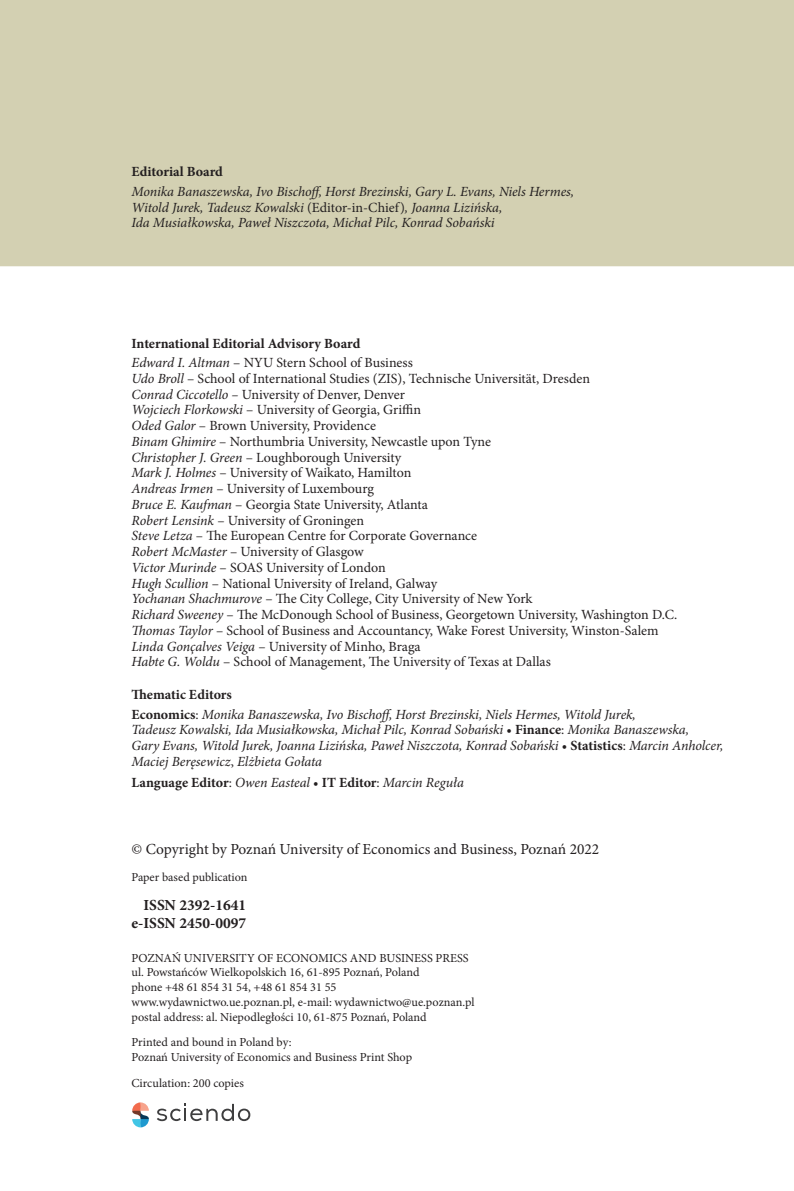
<style>
.page{position:relative;width:794px;height:1191px;background:#fff}
.page>*{position:absolute;margin:0;border:0;box-sizing:border-box;transform-origin:0 0}
.t1{font:15.4px "Minion Pro";letter-spacing:-.005em;color:#231f20}
.t2{font:700 15.4px/18.4px "Minion Pro";color:#231f20}
.t3{font:14px/15.8px "Minion Pro";letter-spacing:-.005em;color:#231f20}
.t4{font:italic 14px/15.8px "Minion Pro";letter-spacing:-.01em;color:#231f20}
.t5{font:700 14px/19.4px "Minion Pro";color:#231f20}
.t6{font:12.25px/14.7px "Minion Pro";color:#231f20}
.t7{font:12.08px "Minion Pro";color:#231f20}
.s1{font-style:normal}
.s2{font-weight:400;font-style:italic}
.s3{font-weight:400}
.s4{font-style:italic}
.s5{font-weight:700;font-style:normal}
.s6{color:#fff}
</style>
<div class="page">
<div style="left:0;top:0;width:794px;height:266px;background:#d3d0b2"></div>
<svg style="left:132px;top:1102px;width:17px;height:25px"></svg>
<svg style="left:157px;top:1103px;width:93px;height:18px"></svg>
<p class="t5" style="left:131px;top:162px;width:93px">Editorial Board</p>
<p class="t4" style="left:131px;top:183px;width:444px">Monika Banaszewska, Ivo Bischoff, Horst Brezinski, Gary L. Evans, Niels Hermes,<br>Witold Jurek, Tadeusz Kowalski <span class="s1">(Editor-in-Chief)</span>, Joanna Lizińska,<br>Ida Musiałkowska, Paweł Niszczota, Michał Pilc, Konrad Sobański</p>
<p class="t5" style="left:131px;top:333px;width:283px">International Editorial Advisory Board<br><span class="s2">Edward I. Altman</span> <span class="s3">– NYU Stern School of Business</span></p>
<p class="t3" style="left:131px;top:370px;width:547px"><span class="s4">Udo Broll</span> – School of International Studies (ZIS), Technische Universität, Dresden<br><span class="s4">Conrad Ciccotello –</span> University of Denver, Denver<br><span class="s4">Wojciech Florkowski</span> – University of Georgia, Griffin<br><span class="s4">Oded Galor</span> – Brown University, Providence<br><span class="s4">Binam Ghimire</span> – Northumbria University, Newcastle upon Tyne<br><span class="s4">Christopher J. Green</span> – Loughborough University<br><span class="s4">Mark J. Holmes</span> – University of Waikato, Hamilton<br><span class="s4">Andreas Irmen</span> – University of Luxembourg<br><span class="s4">Bruce E. Kaufman</span> – Georgia State University, Atlanta<br><span class="s4">Robert Lensink</span> – University of Groningen<br><span class="s4">Steve Letza</span> – The European Centre for Corporate Governance<br><span class="s4">Robert McMaster</span> – University of Glasgow<br><span class="s4">Victor Murinde</span> – SOAS University of London<br><span class="s4">Hugh Scullion</span> – National University of Ireland, Galway<br><span class="s4">Yochanan Shachmurove</span> – The City College, City University of New York<br><span class="s4">Richard Sweeney</span> – The McDonough School of Business, Georgetown University, Washington D.C.<br><span class="s4">Thomas Taylor</span> – School of Business and Accountancy, Wake Forest University, Winston-Salem <span class="s4">Linda Gonçalves Veiga</span> – University of Minho, Braga<br><span class="s4">Habte G. Woldu</span> – School of Management, The University of Texas at Dallas</p>
<p class="t4" style="left:131px;top:685px;width:506px;line-height:19.4px"><span class="s5">Thematic Editors<br>Economics</span><span class="s1">:</span> Monika Banaszewska, Ivo Bischoff, Horst Brezinski, Niels Hermes, Witold Jurek,</p>
<p class="t4" style="left:131px;top:722px;width:593px">Tadeusz Kowalski, Ida Musiałkowska, Michał Pilc, Konrad Sobański <span class="s1">•</span> <span class="s5">Finance</span><span class="s1">:</span> Monika Banaszewska,<br>Gary Evans, Witold Jurek, Joanna Lizińska, Paweł Niszczota, Konrad Sobański <span class="s1">•</span> <span class="s5">Statistics</span><span class="s1">:</span> Marcin Anholcer,<br>Maciej Beręsewicz<span class="s1">,</span> Elżbieta Gołata</p>
<p class="t4" style="left:131px;top:774px;width:334px"><span class="s5">Language Editor</span><span class="s1">:</span> Owen Easteal <span class="s1">•</span> <span class="s5">IT Editor</span><span class="s1">:</span> Marcin Reguła</p>
<p class="t1" style="left:131px;top:839px;width:469px">© Copyright by Poznań University of Economics and Business, Poznań 2022</p>
<p class="t7" style="left:131px;top:869px;width:118px">Paper based publication</p>
<p class="t2" style="left:131px;top:895px;width:116px"><span class="s6">e-</span>ISSN 2392-1641 e-ISSN 2450-0097</p>
<p class="t6" style="left:131px;top:950px;width:345px">POZNAŃ UNIVERSITY OF ECONOMICS AND BUSINESS PRESS ul. Powstańców Wielkopolskich 16, 61-895 Poznań, Poland<br>phone +48 61 854 31 54, +48 61 854 31 55 www.wydawnictwo.ue.poznan.pl, e-mail: wydawnictwo@ue.poznan.pl postal address: al. Niepodległości 10, 61-875 Poznań, Poland</p>
<p class="t6" style="left:131px;top:1035px;width:282px">Printed and bound in Poland by:<br>Poznań University of Economics and Business Print Shop</p>
<p class="t6" style="left:131px;top:1075px;width:114px">Circulation: 200 copies</p>
</div>
